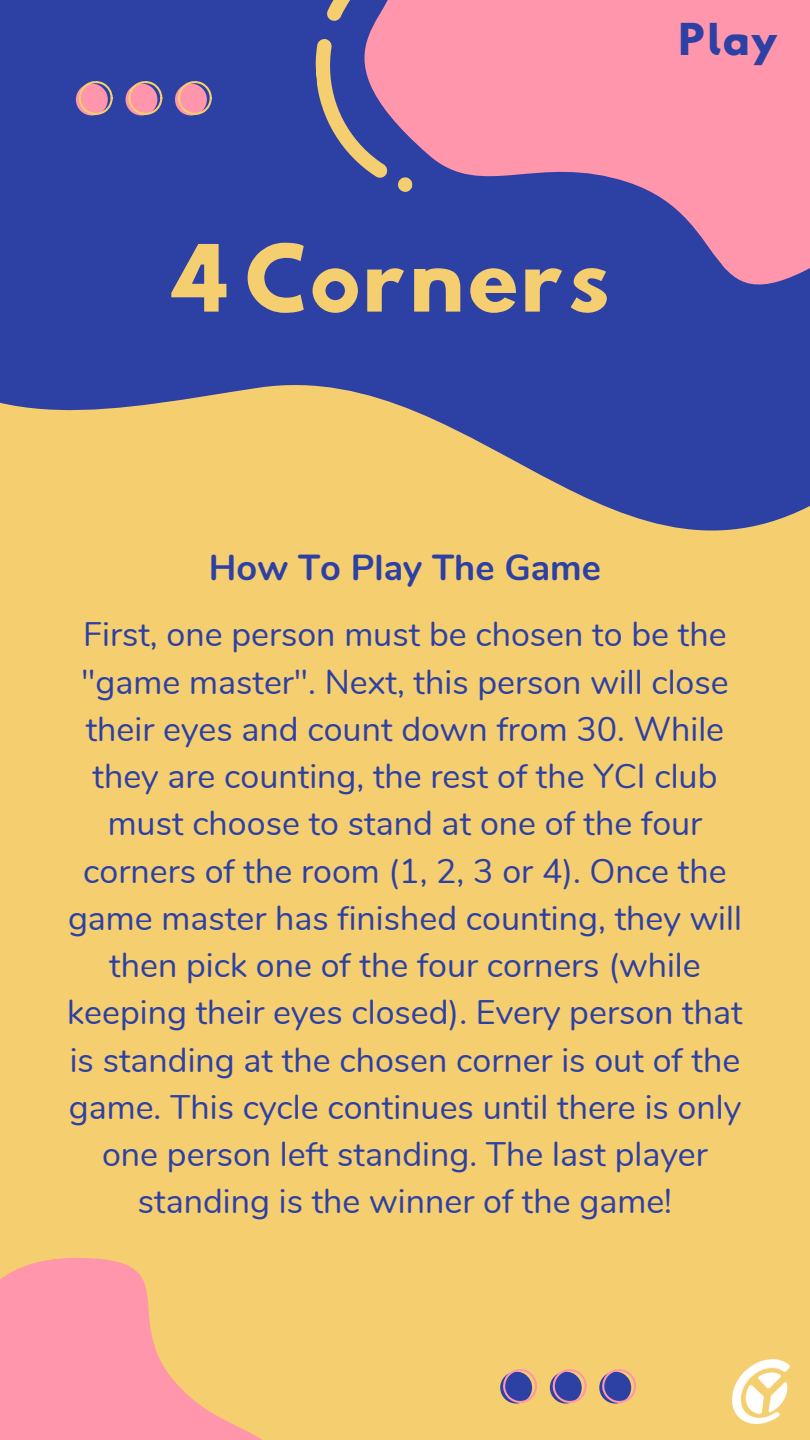
<style>
.page{position:relative;width:810px;height:1440px;background:#f5ce6f}
.page>*{position:absolute;margin:0;border:0;box-sizing:border-box;transform-origin:0 0}
.t1{font:82px "Hussar Bd";letter-spacing:-.01em;color:#f5ce6f}
.t2{font:39px "Hussar Bd";color:#2d40a4}
.t3{font:700 36.1px "Nunito";color:#2d40a4}
.t4{font:34px/47.2px "Nunito";color:#2d40a4;text-align:center}
</style>
<div class="page">
<svg style="left:0;top:1258px;width:262px;height:182px;fill:#ff96ac"></svg>
<svg style="left:0;top:0;width:810px;height:531px;fill:#2d40a4"></svg>
<svg style="left:242px;top:0;width:568px;height:443px;background:#7f64a4"></svg>
<svg style="left:307px;top:0;width:106px;height:199px;background:#77669f"></svg>
<svg style="left:500px;top:1372px;width:32px;height:32px"></svg>
<div style="left:550px;top:1372px;width:32px;height:32px;background:#2d40a4;border-radius:50%"></div>
<svg style="left:599px;top:1372px;width:32px;height:32px"></svg>
<svg style="left:502px;top:1369px;width:35px;height:35px"></svg>
<svg style="left:552px;top:1369px;width:35px;height:35px"></svg>
<svg style="left:601px;top:1369px;width:35px;height:35px"></svg>
<svg style="left:76px;top:84px;width:32px;height:31px"></svg>
<div style="left:126px;top:84px;width:31px;height:31px;background:#ff96ac;border-radius:50%"></div>
<svg style="left:175px;top:84px;width:32px;height:31px"></svg>
<svg style="left:78px;top:81px;width:35px;height:35px"></svg>
<svg style="left:128px;top:81px;width:34px;height:35px"></svg>
<svg style="left:177px;top:81px;width:35px;height:35px"></svg>
<img style="left:733px;top:1359px;width:57px;height:65px">
<h1 class="t1" style="left:167px;top:238px;width:446px">4 Corners</h1>
<p class="t2" style="left:679px;top:20px;width:102px">Play</p>
<p class="t3" style="left:209px;top:544px;width:394px">How To Play The Game</p>
<p class="t4" style="left:67px;top:612px;width:677px">First, one person must be chosen to be the "game master". Next, this person will close their eyes and count down from 30. While they are counting, the rest of the YCI club must choose to stand at one of the four corners of the room (1, 2, 3 or 4). Once the game master has finished counting, they will then pick one of the four corners (while keeping their eyes closed). Every person that is standing at the chosen corner is out of the game. This cycle continues until there is only one person left standing. The last player standing is the winner of the game!</p>
</div>
